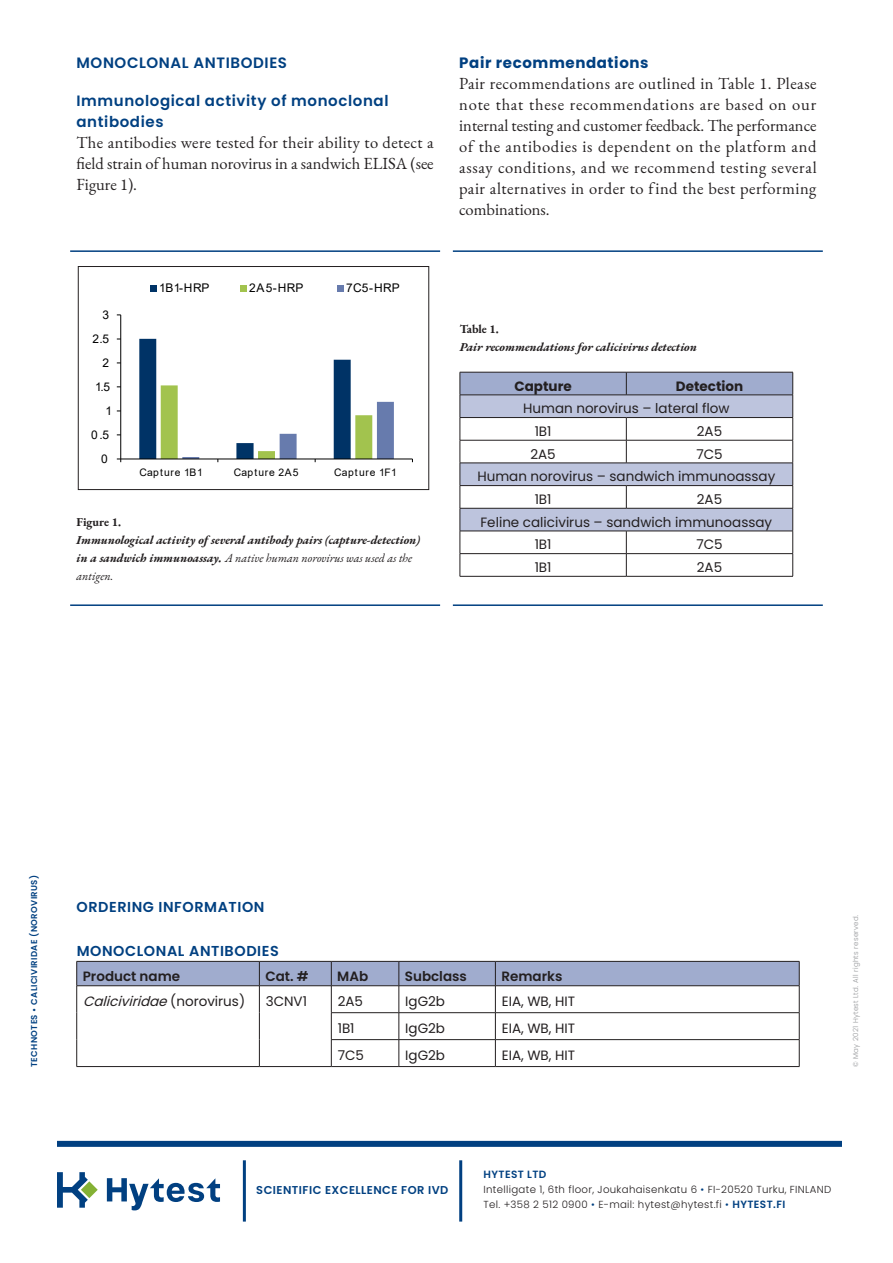
<style>
.page{position:relative;width:893px;height:1263px;background:#fff}
.page>*{position:absolute;margin:0;border:0;box-sizing:border-box;transform-origin:0 0}
.Leipäteksti{font:16.5px/21px "EB Garamond";color:#231f20;text-align:justify}
.Väliotsikko_pienellä{font:600 15px/21px "Poppins";letter-spacing:.04em;color:#014081}
.Väliotsikko{font:600 15px "Poppins";letter-spacing:.04em;color:#014081}
.Väliotsikko_pienellä-2{font:700 15px "Poppins";letter-spacing:.04em;color:#014081}
.t1{font:600 14.4px "Poppins";letter-spacing:.04em;color:#014081}
.Taulukko{font:13.5px "Poppins";color:#231f20}
.t2{font:600 13.5px "Poppins";color:#231f20}
.Taulukko-2{font:italic 13.5px "Poppins";color:#231f20}
.t3{font:700 13.5px "Poppins";color:#231f20}
.Kuvateksti_Otsikko{font:italic 700 12px/18px "EB Garamond";color:#231f20}
.t4{font:12px "Arial";letter-spacing:.03em;color:#000}
.Kuvateksti_Otsikko-2{font:700 12px "EB Garamond";color:#231f20}
.t5{font:600 11.4px "Poppins";letter-spacing:.04em;color:#014081}
.t6{font:600 10.5px "Poppins";letter-spacing:.04em;color:#014081}
.t7{font:10.35px "Arial";letter-spacing:.065em;color:#000}
.t8{font:300 10.2px/15px "Poppins";letter-spacing:.03em;color:#231f20}
.t9{font:600 8.55px "Poppins";letter-spacing:.04em;color:#014081}
.t10{font:300 7.05px "Poppins";letter-spacing:.04em;color:#939598}
.s1{font-weight:400}
.s2{font-style:normal}
.s3{color:#014081}
.s4{font-weight:600;font-size:10.5px;color:#014081}
</style>
<div class="page">
<svg style="left:57px;top:1172px;width:41px;height:36px"></svg>
<svg style="left:107px;top:1178px;width:113px;height:32px"></svg>
<hr style="left:243px;top:1160px;width:3px;height:61px;background:#014081">
<hr style="left:459px;top:1160px;width:3px;height:61px;background:#014081">
<div style="left:57px;top:1141px;width:785px;height:6px;background:#014081"></div>
<hr style="left:70px;top:604px;width:370px;height:2px;background:#014081">
<hr style="left:453px;top:604px;width:370px;height:2px;background:#014081">
<hr style="left:460px;top:576px;width:166px;height:1px;background:#231f20">
<hr style="left:626px;top:576px;width:167px;height:1px;background:#231f20">
<svg style="left:460px;top:372px;width:333px;height:204px"></svg>
<hr style="left:460px;top:531px;width:166px;height:1px;background:#231f20">
<hr style="left:626px;top:531px;width:167px;height:1px;background:#231f20">
<hr style="left:77px;top:1066px;width:182px;height:1px;background:#231f20">
<hr style="left:259px;top:1066px;width:72px;height:1px;background:#231f20">
<hr style="left:331px;top:1066px;width:68px;height:1px;background:#231f20">
<hr style="left:399px;top:1066px;width:96px;height:1px;background:#231f20">
<hr style="left:495px;top:1066px;width:304px;height:1px;background:#231f20">
<svg style="left:76px;top:961px;width:724px;height:105px"></svg>
<hr style="left:120px;top:315px;width:1px;height:144px;background:#000">
<hr style="left:121px;top:459px;width:291px;height:1px;background:#000">
<svg style="left:139px;top:339px;width:255px;height:123px"></svg>
<svg style="left:150px;top:285px;width:6px;height:6px"></svg>
<div style="left:240px;top:285px;width:7px;height:6px;background:#a2c34e"></div>
<svg style="left:337px;top:285px;width:6px;height:6px"></svg>
<div style="left:78px;top:266px;width:351px;height:224px;border:1px solid #231f20"></div>
<hr style="left:453px;top:250px;width:370px;height:2px;background:#014081">
<hr style="left:70px;top:250px;width:370px;height:2px;background:#014081">
<p class="Väliotsikko" style="left:77px;top:54px;width:212px">MONOCLONAL ANTIBODIES</p>
<p class="Väliotsikko_pienellä" style="left:77px;top:90px;width:313px">Immunological activity of monoclonal antibodies</p>
<p class="Leipäteksti" style="left:77px;top:132px;width:359px">The antibodies were tested for their ability to detect a field strain of human norovirus in a sandwich ELISA (see Figure 1).</p>
<p class="Väliotsikko_pienellä-2" style="left:459px;top:54px;width:191px">Pair recommendations</p>
<p class="Leipäteksti" style="left:459px;top:73px;width:359px">Pair recommendations are outlined in Table 1. Please note that these recommendations are based on our internal testing and customer feedback. The performance of the antibodies is dependent on the platform and assay conditions, and we recommend testing several pair alternatives in order to find the best performing combinations.</p>
<p class="t4" style="left:102px;top:306px;width:8px">3</p>
<p class="t4" style="left:92px;top:330px;width:18px">2.5</p>
<p class="t4" style="left:103px;top:354px;width:8px">2</p>
<p class="t4" style="left:95px;top:378px;width:16px">1.5</p>
<p class="t4" style="left:105px;top:402px;width:8px">1</p>
<p class="t4" style="left:91px;top:426px;width:20px">0.5</p>
<p class="t4" style="left:101px;top:450px;width:8px">0</p>
<p class="t4" style="left:159px;top:279px;width:52px">1B1-HRP</p>
<p class="t4" style="left:249px;top:279px;width:56px">2A5-HRP</p>
<p class="t4" style="left:346px;top:279px;width:55px">7C5-HRP</p>
<p class="t7" style="left:139px;top:465px;width:65px">Capture 1 B1</p>
<p class="t7" style="left:234px;top:465px;width:66px">Capture 2A5</p>
<p class="t7" style="left:334px;top:465px;width:64px">Capture 1 F1</p>
<p class="Kuvateksti_Otsikko-2" style="left:77px;top:513px;width:46px">Figure 1.</p>
<p class="Kuvateksti_Otsikko" style="left:77px;top:531px;width:345px">Immunological activity of several antibody pairs (capture-detection) in a sandwich immunoassay. <span class="s1">A native human norovirus was used as the antigen.</span></p>
<p class="Kuvateksti_Otsikko-2" style="left:460px;top:320px;width:41px">Table 1.</p>
<p class="Kuvateksti_Otsikko" style="left:460px;top:338px;width:239px">Pair recommendations for calicivirus detection</p>
<p class="t3" style="left:514px;top:378px;width:59px">Capture</p>
<p class="t3" style="left:676px;top:378px;width:69px">Detection</p>
<p class="Taulukko" style="left:523px;top:401px;width:208px">Human norovirus – lateral flow</p>
<p class="Taulukko" style="left:535px;top:423px;width:18px">1B1</p>
<p class="Taulukko" style="left:697px;top:423px;width:27px">2A5</p>
<p class="Taulukko" style="left:530px;top:446px;width:27px">2A5</p>
<p class="Taulukko" style="left:696px;top:446px;width:28px">7C5</p>
<p class="Taulukko" style="left:477px;top:469px;width:299px">Human norovirus – sandwich immunoassay</p>
<p class="Taulukko" style="left:535px;top:491px;width:18px">1B1</p>
<p class="Taulukko" style="left:697px;top:491px;width:27px">2A5</p>
<p class="Taulukko" style="left:480px;top:514px;width:293px">Feline calicivirus – sandwich immunoassay</p>
<p class="Taulukko" style="left:535px;top:537px;width:18px">1B1</p>
<p class="Taulukko" style="left:696px;top:537px;width:28px">7C5</p>
<p class="Taulukko" style="left:535px;top:559px;width:18px">1B1</p>
<p class="Taulukko" style="left:697px;top:559px;width:27px">2A5</p>
<p class="t9" style="left:29px;top:1067px;width:194px;rotate:-90deg">TECHNOTES • CALICIVIRIDAE (NOROVIRUS)</p>
<p class="t1" style="left:77px;top:898px;width:189px">ORDERING INFORMATION</p>
<p class="t1" style="left:77px;top:943px;width:204px">MONOCLONAL ANTIBODIES</p>
<p class="t2" style="left:83px;top:968px;width:99px">Product name</p>
<p class="t2" style="left:265px;top:968px;width:45px">Cat. #</p>
<p class="t2" style="left:337px;top:968px;width:32px">MAb</p>
<p class="t2" style="left:405px;top:968px;width:64px">Subclass</p>
<p class="t2" style="left:501px;top:968px;width:62px">Remarks</p>
<p class="Taulukko-2" style="left:83px;top:994px;width:164px">Caliciviridae<span class="s2">( n o r o v i r u s )</span></p>
<p class="Taulukko" style="left:266px;top:994px;width:43px">3CNV1</p>
<p class="Taulukko" style="left:338px;top:994px;width:27px">2A5</p>
<p class="Taulukko" style="left:405px;top:994px;width:41px">IgG2b</p>
<p class="Taulukko" style="left:502px;top:994px;width:75px">EIA, WB, HIT</p>
<p class="Taulukko" style="left:338px;top:1021px;width:18px">1B1</p>
<p class="Taulukko" style="left:405px;top:1021px;width:41px">IgG2b</p>
<p class="Taulukko" style="left:502px;top:1021px;width:75px">EIA, WB, HIT</p>
<p class="Taulukko" style="left:338px;top:1047px;width:28px">7C5</p>
<p class="Taulukko" style="left:405px;top:1047px;width:41px">IgG2b</p>
<p class="Taulukko" style="left:502px;top:1047px;width:75px">EIA, WB, HIT</p>
<p class="t10" style="left:851px;top:1067px;width:154px;rotate:-90deg">© May 2021 Hytest Ltd. All rights reserved.</p>
<p class="t5" style="left:256px;top:1183px;width:194px">SCIENTIFIC EXCELLENCE FOR IVD</p>
<p class="t6" style="left:483px;top:1168px;width:64px">HYTEST LTD</p>
<p class="t8" style="left:483px;top:1182px;width:349px">Intelligate 1, 6th floor, Joukahaisenkatu 6 <span class="s3">•</span> FI-20520 Turku, FINLAND<br>Tel. +358 2 512 0900 <span class="s3">•</span> E-mail: hytest@hytest.fi <span class="s3">•</span> <span class="s4">HYTEST.FI</span></p>
</div>
